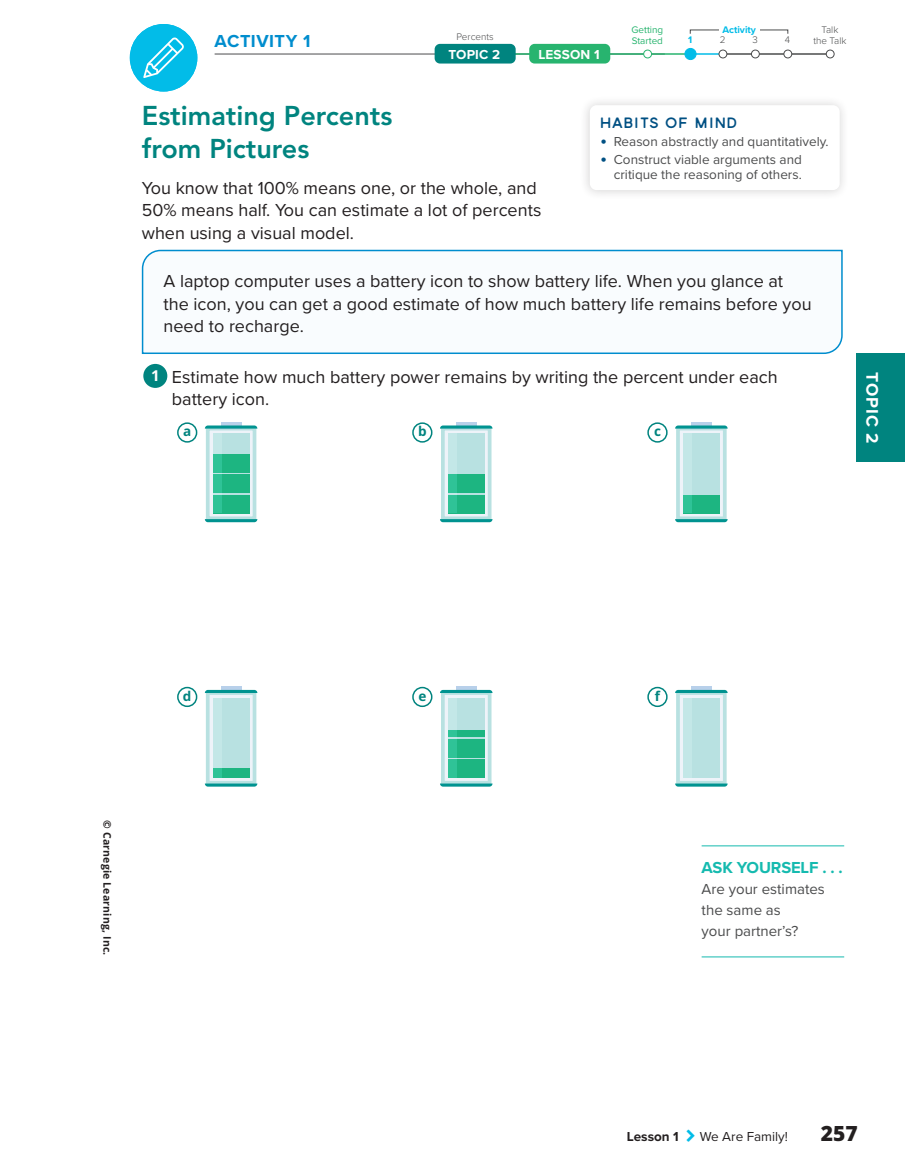
<style>
.page{position:relative;width:905px;height:1175px;background:#fff}
.page>*{position:absolute;margin:0;border:0;box-sizing:border-box;transform-origin:0 0}
.t1{font:800 27px/33px "Avenir LT Std";color:#00847f}
.t2{font:800 21px "Open Sans";color:#231f20}
.t3{font:18px/22.5px "Proxima Nova";color:#231f20}
.t4{font:700 18px "Proxima Nova";letter-spacing:.03em;color:#008dce}
.t5{font:700 17.4px "Proxima Nova";letter-spacing:.06em;color:#fff}
.t6{font:700 16.5px "Proxima Nova";letter-spacing:-.01em;color:#15baaf}
.t7{font:15px/21px "Proxima Nova";color:#4b4c4d}
.t8{font:15px "Smoothy Sans";letter-spacing:.04em;color:#005083}
.t9{font:700 15px "Open Sans";color:#fff}
.t10{font:13.5px/15px "Proxima Nova";color:#4b4c4d;text-align:right}
.t11{font:700 13.5px "Proxima Nova";letter-spacing:.01em;color:#fff}
.t12{font:13.5px "Proxima Nova";color:#231f20}
.t13{font:700 13.5px "Proxima Nova";color:#231f20}
.t14{font:700 13.5px "Open Sans";color:#00847f}
.t15{font:700 10.5px "Open Sans";letter-spacing:.02em;color:#231f20}
.t16{font:300 9.9px/10.5px "Proxima Nova";color:#4b4c4d;text-align:center}
.t17{font:9.9px/10.5px "Proxima Nova";color:#28b46f}
.t18{font:700 9.9px "Proxima Nova";color:#02bce8}
.s1{font-weight:700;font-size:18px;color:#005083}
</style>
<div class="page">
<hr style="left:214px;top:54px;width:450px;height:1px;background:#4b4c4d">
<svg style="left:141px;top:249px;width:702px;height:105px"></svg>
<hr style="left:513px;top:53px;width:175px;height:2px;background:#28b46f">
<hr style="left:690px;top:53px;width:31px;height:2px;background:#02bce8">
<hr style="left:723px;top:53px;width:107px;height:2px;background:#4b4c4d">
<div style="left:643px;top:50px;width:8px;height:8px;background:#fff;border-radius:50%"></div>
<div style="left:643px;top:50px;width:9px;height:8px;border:1px solid #28b46f;border-radius:50%"></div>
<div style="left:529px;top:44px;width:81px;height:20px;background:#28b46f;border-radius:5px"></div>
<div style="left:826px;top:50px;width:8px;height:8px;background:#fff;border-radius:50%"></div>
<div style="left:825px;top:50px;width:9px;height:8px;border:1px solid #4b4c4d;border-radius:50%"></div>
<div style="left:685px;top:48px;width:11px;height:12px;background:#02bce8;border-radius:50%"></div>
<div style="left:684px;top:48px;width:12px;height:12px;border:1px solid #02bce8;border-radius:50%"></div>
<div style="left:719px;top:50px;width:7px;height:8px;background:#fff;border-radius:50%"></div>
<div style="left:718px;top:50px;width:9px;height:8px;border:1px solid #4b4c4d;border-radius:50%"></div>
<div style="left:751px;top:50px;width:8px;height:8px;background:#fff;border-radius:50%"></div>
<div style="left:751px;top:50px;width:8px;height:8px;border:1px solid #4b4c4d;border-radius:50%"></div>
<div style="left:783px;top:50px;width:8px;height:8px;background:#fff;border-radius:50%"></div>
<div style="left:783px;top:50px;width:9px;height:8px;border:1px solid #4b4c4d;border-radius:50%"></div>
<div style="left:434px;top:44px;width:81px;height:20px;background:#00847f;border-radius:5px"></div>
<div style="left:579px;top:95px;width:270px;height:105px;background:#231f20;opacity:.2"></div>
<div style="left:590px;top:105px;width:249px;height:85px;background:#fff;border-radius:7px"></div>
<div style="left:143px;top:364px;width:24px;height:24px;background:#00847f;border-radius:50%"></div>
<div style="left:177px;top:422px;width:20px;height:20px;border:2px solid #00847f;border-radius:50%"></div>
<div style="left:208px;top:428px;width:46px;height:90px;background:linear-gradient(to bottom,#eef3f9,#eef3f9)"></div>
<div style="left:206px;top:427px;width:50px;height:93px;border:4px solid #b8e1e1"></div>
<div style="left:221px;top:422px;width:20px;height:6px;background:#b8d0ea"></div>
<div style="left:213px;top:433px;width:36px;height:80px;background:#b8e1e1"></div>
<div style="left:213px;top:495px;width:36px;height:18px;background:#1db581"></div>
<div style="left:213px;top:475px;width:36px;height:18px;background:#1db581"></div>
<div style="left:213px;top:454px;width:36px;height:18px;background:#1db581"></div>
<svg style="left:205px;top:425px;width:52px;height:3px"></svg>
<svg style="left:205px;top:519px;width:52px;height:3px"></svg>
<svg style="left:213px;top:433px;width:8px;height:80px"></svg>
<div style="left:412px;top:422px;width:20px;height:20px;border:2px solid #00847f;border-radius:50%"></div>
<div style="left:443px;top:428px;width:46px;height:90px;background:linear-gradient(to bottom,#eef3f9,#eef3f9)"></div>
<div style="left:441px;top:427px;width:50px;height:93px;border:4px solid #b8e1e1"></div>
<div style="left:456px;top:422px;width:20px;height:6px;background:#b8d0ea"></div>
<div style="left:448px;top:433px;width:36px;height:80px;background:#b8e1e1"></div>
<div style="left:448px;top:495px;width:36px;height:18px;background:#1db581"></div>
<div style="left:448px;top:475px;width:36px;height:18px;background:#1db581"></div>
<svg style="left:440px;top:425px;width:52px;height:3px"></svg>
<svg style="left:440px;top:519px;width:52px;height:3px"></svg>
<svg style="left:448px;top:433px;width:8px;height:80px"></svg>
<div style="left:647px;top:422px;width:20px;height:20px;border:2px solid #00847f;border-radius:50%"></div>
<div style="left:678px;top:428px;width:46px;height:90px;background:linear-gradient(to bottom,#eef3f9,#eef3f9)"></div>
<div style="left:676px;top:427px;width:50px;height:93px;border:4px solid #b8e1e1"></div>
<div style="left:691px;top:422px;width:20px;height:6px;background:#b8d0ea"></div>
<div style="left:683px;top:433px;width:36px;height:80px;background:#b8e1e1"></div>
<div style="left:683px;top:495px;width:36px;height:18px;background:#1db581"></div>
<svg style="left:675px;top:425px;width:52px;height:3px"></svg>
<svg style="left:675px;top:519px;width:52px;height:3px"></svg>
<svg style="left:683px;top:433px;width:8px;height:80px"></svg>
<div style="left:177px;top:687px;width:20px;height:20px;border:2px solid #00847f;border-radius:50%"></div>
<svg style="left:211px;top:696px;width:40px;height:83px"></svg>
<div style="left:206px;top:691px;width:50px;height:93px;border:4px solid #b8e1e1"></div>
<div style="left:221px;top:687px;width:20px;height:6px;background:#b0cde6"></div>
<div style="left:213px;top:698px;width:36px;height:79px;background:#b8e1e1"></div>
<div style="left:213px;top:768px;width:36px;height:9px;background:#1db581"></div>
<svg style="left:205px;top:690px;width:52px;height:3px"></svg>
<svg style="left:205px;top:783px;width:52px;height:3px"></svg>
<svg style="left:213px;top:698px;width:8px;height:79px"></svg>
<div style="left:412px;top:687px;width:20px;height:20px;border:2px solid #00847f;border-radius:50%"></div>
<svg style="left:446px;top:696px;width:40px;height:83px"></svg>
<div style="left:441px;top:691px;width:50px;height:93px;border:4px solid #b8e1e1"></div>
<div style="left:456px;top:687px;width:20px;height:6px;background:#b0cde6"></div>
<div style="left:448px;top:698px;width:36px;height:79px;background:#b8e1e1"></div>
<div style="left:448px;top:759px;width:36px;height:18px;background:#1db581"></div>
<div style="left:448px;top:739px;width:36px;height:18px;background:#1db581"></div>
<div style="left:448px;top:729px;width:36px;height:7px;background:#1db581"></div>
<svg style="left:440px;top:690px;width:52px;height:3px"></svg>
<svg style="left:440px;top:783px;width:52px;height:3px"></svg>
<svg style="left:448px;top:698px;width:8px;height:79px"></svg>
<div style="left:647px;top:687px;width:20px;height:20px;border:2px solid #00847f;border-radius:50%"></div>
<svg style="left:681px;top:696px;width:40px;height:83px"></svg>
<div style="left:676px;top:691px;width:50px;height:93px;border:4px solid #b8e1e1"></div>
<div style="left:691px;top:687px;width:20px;height:6px;background:#b0cde6"></div>
<div style="left:683px;top:698px;width:36px;height:79px;background:#b8e1e1"></div>
<svg style="left:675px;top:690px;width:52px;height:3px"></svg>
<svg style="left:675px;top:783px;width:52px;height:3px"></svg>
<div style="left:683px;top:698px;width:8px;height:79px;background:#c3e7e7"></div>
<hr style="left:701px;top:845px;width:143px;height:1px;background:#15baaf">
<hr style="left:701px;top:956px;width:143px;height:1px;background:#15baaf">
<div style="left:130px;top:24px;width:67px;height:67px;background:#02bce8;border-radius:50%"></div>
<svg style="left:143px;top:37px;width:41px;height:41px"></svg>
<div style="left:856px;top:354px;width:48px;height:108px;background:#00847f"></div>
<p class="t4" style="left:214px;top:28px;width:98px">ACTIVITY 1</p>
<p class="t16" style="left:456px;top:31px;width:39px">Percents</p>
<p class="t11" style="left:448px;top:44px;width:53px">TOPIC 2</p>
<p class="t11" style="left:538px;top:44px;width:63px">LESSON 1</p>
<p class="t17" style="left:631px;top:24px;width:33px">Getting<br>Started</p>
<p class="t18" style="left:722px;top:23px;width:35px">Activity</p>
<p class="t18" style="left:688px;top:32px;width:6px">1</p>
<p class="t16" style="left:719px;top:34px;width:7px">2</p>
<p class="t16" style="left:752px;top:34px;width:7px">3</p>
<p class="t16" style="left:784px;top:34px;width:7px">4</p>
<p class="t16" style="left:813px;top:24px;width:35px">Talk<br>the Talk</p>
<h1 class="t1" style="left:142px;top:99px;width:252px">Estimating Percents from Pictures</h1>
<p class="t3" style="left:142px;top:176px;width:401px">You know that 100% means one, or the whole, and<br>50% means half. You can estimate a lot of percents when using a visual model.</p>
<p class="t3" style="left:164px;top:269px;width:649px">A laptop computer uses a battery icon to show battery life. When you glance at the icon, you can get a good estimate of how much battery life remains before you need to recharge.</p>
<p class="t3" style="left:172px;top:364px;width:607px">Estimate how much battery power remains by writing the percent under each battery icon.</p>
<p class="t8" style="left:600px;top:114px;width:138px">HABITS OF MIND</p>
<p class="t10" style="left:600px;top:133px;width:229px"><span class="s1">•</span> Reason abstractly and quantitatively.</p>
<p class="t10" style="left:600px;top:152px;width:203px"><span class="s1">•</span> Construct viable arguments and critique the reasoning of others.</p>
<p class="t9" style="left:151px;top:365px;width:10px">1</p>
<p class="t14" style="left:183px;top:422px;width:10px">a</p>
<p class="t14" style="left:418px;top:422px;width:10px">b</p>
<p class="t14" style="left:654px;top:422px;width:8px">c</p>
<p class="t5" style="left:885px;top:372px;width:73px;rotate:90deg">TOPIC 2</p>
<p class="t15" style="left:115px;top:820px;width:137px;rotate:90deg">© Carnegie Learning, Inc.</p>
<p class="t14" style="left:183px;top:686px;width:10px">d</p>
<p class="t14" style="left:418px;top:686px;width:9px">e</p>
<p class="t14" style="left:655px;top:686px;width:7px">f</p>
<p class="t6" style="left:701px;top:855px;width:143px">ASK YOURSELF . . .</p>
<p class="t7" style="left:701px;top:878px;width:125px">Are your estimates the same as<br>your partner’s?</p>
<p class="t13" style="left:627px;top:1126px;width:53px">Lesson 1</p>
<p class="t12" style="left:699px;top:1126px;width:90px">We Are Family!</p>
<p class="t2" style="left:820px;top:1117px;width:38px">257</p>
</div>
